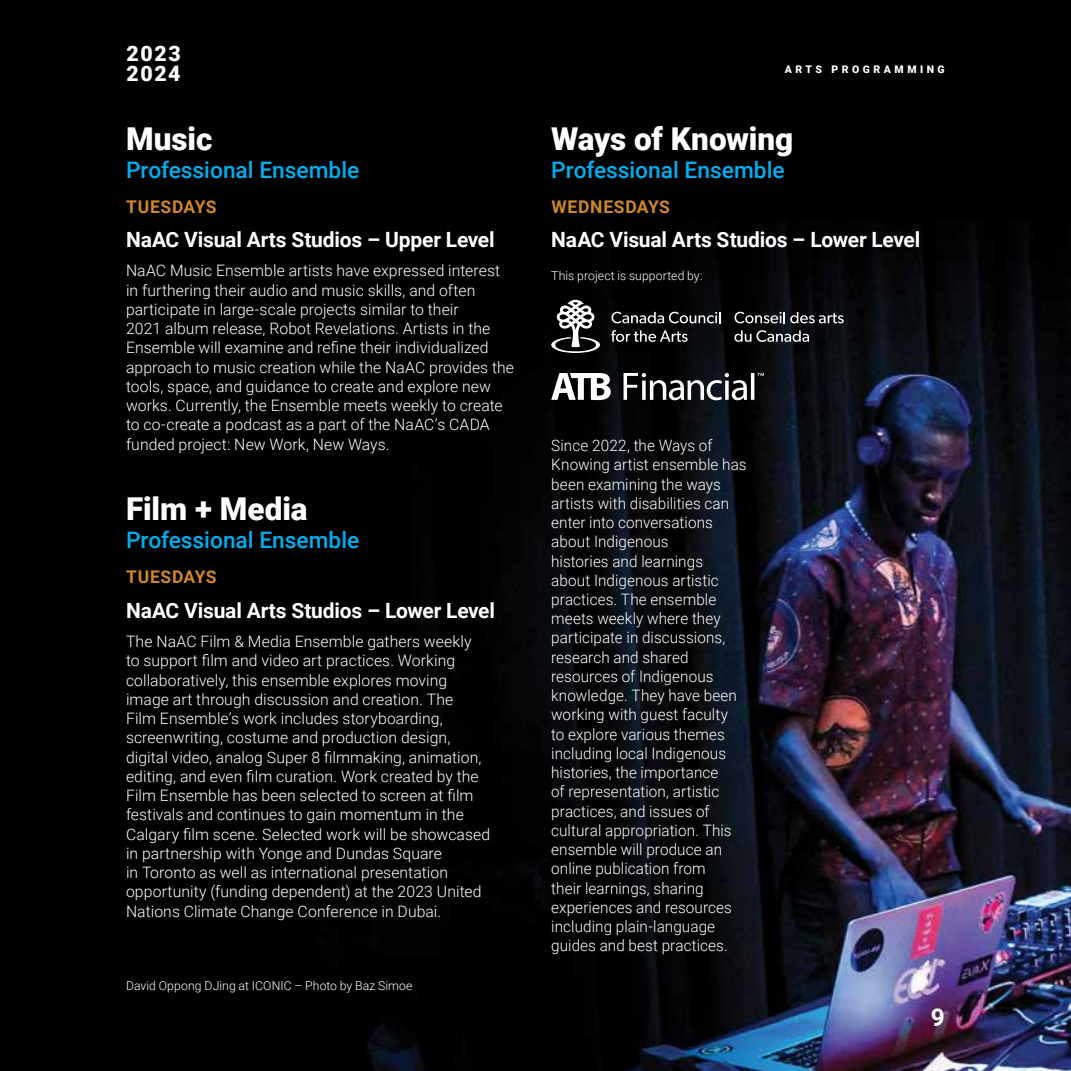
<style>
.page{position:relative;width:1071px;height:1071px;background:#fff}
.page>*{position:absolute;margin:0;border:0;box-sizing:border-box;transform-origin:0 0}
.t1{font:900 31.5px "Roboto";letter-spacing:-.005em;color:#fff}
.t2{font:700 24.5px "Roboto";color:#fff}
.t3{font:500 22.75px "Roboto";letter-spacing:-.005em;color:#00aeef}
.t4{font:900 21.35px/20.3px "Roboto";letter-spacing:.08em;color:#fff}
.t5{font:700 21px "Roboto";letter-spacing:-.01em;color:#fff}
.t6{font:700 17.5px "Roboto";letter-spacing:.035em;color:#cf862d}
.t7{font:300 15.75px/19.2px "Roboto";letter-spacing:.005em;color:#fff}
.t8{font:300 12.25px "Roboto";letter-spacing:.005em;color:#fff}
.t9{font:900 10.5px "Roboto";letter-spacing:.335em;color:#fff}
</style>
<div class="page">
<img style="left:0;top:0;width:1071px;height:1071px">
<svg style="left:734px;top:312px;width:110px;height:11px"></svg>
<svg style="left:734px;top:330px;width:75px;height:12px"></svg>
<svg style="left:612px;top:312px;width:109px;height:11px"></svg>
<svg style="left:611px;top:330px;width:77px;height:12px"></svg>
<svg style="left:549px;top:300px;width:53px;height:53px"></svg>
<svg style="left:551px;top:373px;width:60px;height:27px"></svg>
<svg style="left:624px;top:373px;width:140px;height:27px"></svg>
<h3 class="t4" style="left:126px;top:42px;width:56px">2023<br>2024</h3>
<h1 class="t1" style="left:126px;top:116px;width:88px">Music</h1>
<h3 class="t3" style="left:126px;top:154px;width:235px">Professional Ensemble</h3>
<p class="t6" style="left:126px;top:194px;width:92px">TUESDAYS</p>
<h3 class="t5" style="left:126px;top:225px;width:370px">NaAC Visual Arts Studios – Upper Level</h3>
<p class="t7" style="left:126px;top:261px;width:390px">NaAC Music Ensemble artists have expressed interest in furthering their audio and music skills, and often participate in large-scale projects similar to their<br>2021 album release, Robot Revelations. Artists in the Ensemble will examine and refine their individualized approach to music creation while the NaAC provides the tools, space, and guidance to create and explore new works. Currently, the Ensemble meets weekly to create to co-create a podcast as a part of the NaAC’s CADA funded project: New Work, New Ways.</p>
<h1 class="t1" style="left:126px;top:487px;width:183px">Film + Media</h1>
<h3 class="t3" style="left:126px;top:524px;width:235px">Professional Ensemble</h3>
<p class="t6" style="left:126px;top:565px;width:92px">TUESDAYS</p>
<h3 class="t5" style="left:126px;top:596px;width:371px">NaAC Visual Arts Studios – Lower Level</h3>
<p class="t7" style="left:126px;top:631px;width:366px">The NaAC Film &amp; Media Ensemble gathers weekly<br>to support film and video art practices. Working collaboratively, this ensemble explores moving image art through discussion and creation. The<br>Film Ensemble’s work includes storyboarding, screenwriting, costume and production design, digital video, analog Super 8 filmmaking, animation, editing, and even film curation. Work created by the Film Ensemble has been selected to screen at film festivals and continues to gain momentum in the Calgary film scene. Selected work will be showcased in partnership with Yonge and Dundas Square<br>in Toronto as well as international presentation opportunity (funding dependent) at the 2023 United Nations Climate Change Conference in Dubai.</p>
<p class="t8" style="left:126px;top:977px;width:288px">David Oppong DJing at ICONIC – Photo by Baz Simoe</p>
<p class="t9" style="left:785px;top:62px;width:162px">ARTS PROGRAMMING</p>
<h1 class="t1" style="left:551px;top:116px;width:244px">Ways of Knowing</h1>
<h3 class="t3" style="left:551px;top:154px;width:235px">Professional Ensemble</h3>
<p class="t6" style="left:552px;top:194px;width:120px">WEDNESDAYS</p>
<h3 class="t5" style="left:551px;top:225px;width:371px">NaAC Visual Arts Studios – Lower Level</h3>
<p class="t8" style="left:551px;top:267px;width:153px">This project is supported by:</p>
<p class="t7" style="left:551px;top:435px;width:197px">Since 2022, the Ways of<br>Knowing artist ensemble has been examining the ways artists with disabilities can enter into conversations about Indigenous<br>histories and learnings<br>about Indigenous artistic practices. The ensemble meets weekly where they participate in discussions, research and shared resources of Indigenous knowledge. They have been working with guest faculty<br>to explore various themes including local Indigenous histories, the importance<br>of representation, artistic practices, and issues of cultural appropriation. This ensemble will produce an online publication from<br>their learnings, sharing experiences and resources including plain-language guides and best practices.</p>
<h2 class="t2" style="left:931px;top:1001px;width:16px">9</h2>
</div>
